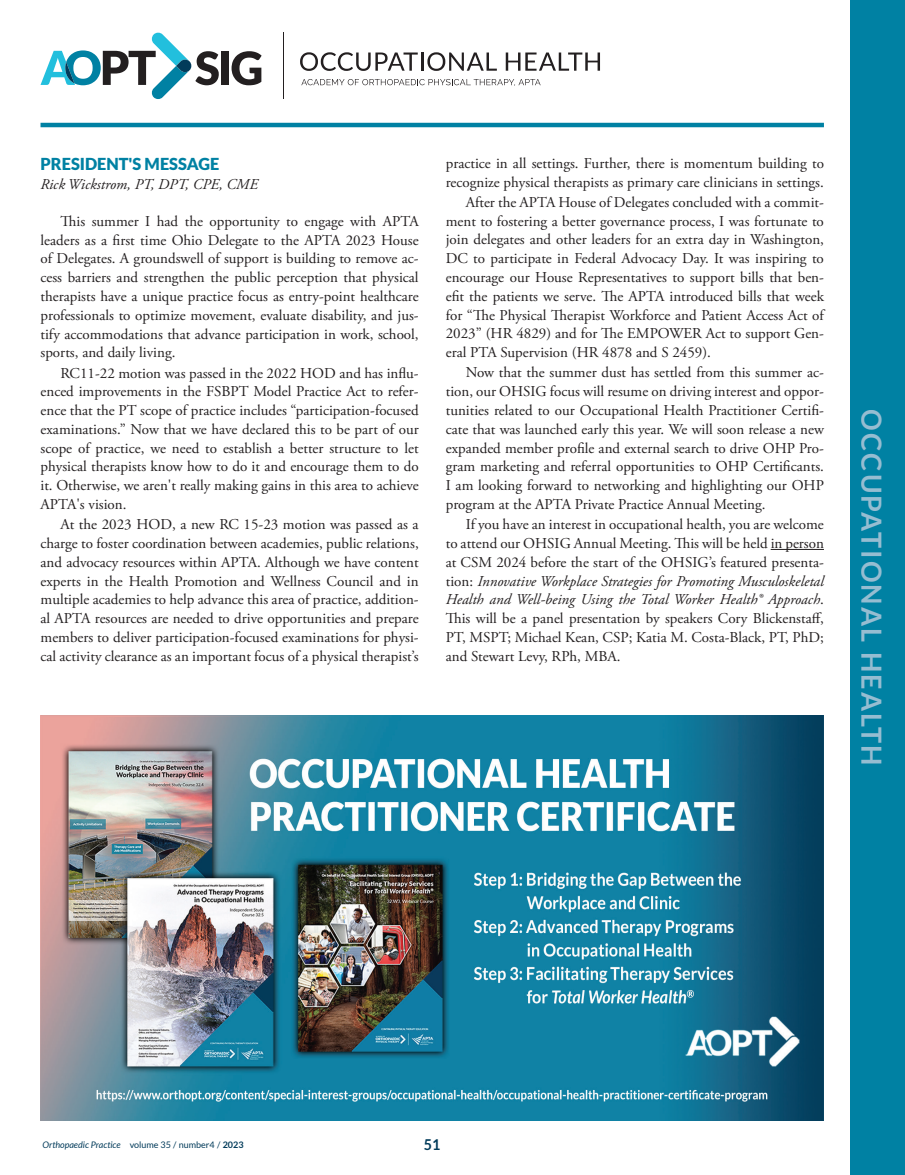
<style>
.page{position:relative;width:905px;height:1175px;background:#fff}
.page>*{position:absolute;margin:0;border:0;box-sizing:border-box;transform-origin:0 0}
.t1{font:700 27.75px "Lato";letter-spacing:.08em;color:#96bdd1}
.t2{font:900 16.5px "Lato";color:#0081a3}
.t3{font:15px/18.8px "Adobe Garamond Pro";color:#231f20;text-align:justify}
.t4{font:italic 15px "Adobe Garamond Pro";color:#231f20}
.t5{font:700 15px "Lato";color:#023b5a;scale:.95 1}
.t6{font:italic 9px "Lato";color:#023b5a}
.s1{font-style:italic}
.s2{font-style:normal}
.s3{font-weight:700;font-style:normal}
</style>
<div class="page">
<div style="left:850px;top:0;width:54px;height:1174px;background:#0081a3"></div>
<svg style="left:300px;top:52px;width:197px;height:19px"></svg>
<svg style="left:505px;top:52px;width:95px;height:19px"></svg>
<div style="left:221px;top:52px;width:8px;height:33px;background:#231f20"></div>
<svg style="left:231px;top:51px;width:30px;height:34px"></svg>
<hr style="left:283px;top:33px;width:1px;height:66px;background:#231f20">
<svg style="left:40px;top:33px;width:179px;height:66px"></svg>
<svg style="left:301px;top:79px;width:239px;height:7px"></svg>
<hr style="left:770px;top:549px;width:53px;height:1px;background:#231f20">
<hr style="left:40px;top:123px;width:784px;height:4px;background:#0081a3">
<img style="left:40px;top:716px;width:784px;height:404px">
<p class="t2" style="left:40px;top:154px;width:180px">PRESIDENT'S MESSAGE</p>
<p class="t4" style="left:40px;top:175px;width:219px">Rick Wickstrom, PT, DPT, CPE, CME</p>
<p class="t3" style="left:40px;top:212px;width:380px;text-indent:20px">This summer I had the opportunity to engage with APTA leaders as a first time Ohio Delegate to the APTA 2023 House of Delegates. A groundswell of support is building to remove ac&shy;cess barriers and strengthen the public perception that physical therapists have a unique practice focus as entry-point healthcare professionals to optimize movement, evaluate disability, and jus&shy;tify accommodations that advance participation in work, school, sports, and daily living.</p>
<p class="t3" style="left:40px;top:364px;width:380px;text-indent:20px">RC11-22 motion was passed in the 2022 HOD and has influ&shy;enced improvements in the FSBPT Model Practice Act to refer&shy;ence that the PT scope of practice includes “participation-focused examinations.” Now that we have declared this to be part of our scope of practice, we need to establish a better structure to let physical therapists know how to do it and encourage them to do it. Otherwise, we aren't really making gains in this area to achieve APTA's vision.</p>
<p class="t3" style="left:40px;top:515px;width:380px;text-indent:20px">At the 2023 HOD, a new RC 15-23 motion was passed as a charge to foster coordination between academies, public relations, and advocacy resources within APTA. Although we have content experts in the Health Promotion and Wellness Council and in multiple academies to help advance this area of practice, addition&shy;al APTA resources are needed to drive opportunities and prepare members to deliver participation-focused examinations for physi&shy;cal activity clearance as an important focus of a physical therapist’s</p>
<p class="t3" style="left:446px;top:154px;width:380px">practice in all settings. Further, there is momentum building to recognize physical therapists as primary care clinicians in settings.</p>
<p class="t3" style="left:446px;top:193px;width:380px;text-indent:20px">After the APTA House of Delegates concluded with a commit&shy;ment to fostering a better governance process, I was fortunate to join delegates and other leaders for an extra day in Washington, DC to participate in Federal Advocacy Day. It was inspiring to encourage our House Representatives to support bills that ben&shy;efit the patients we serve. The APTA introduced bills that week for “The Physical Therapist Workforce and Patient Access Act of 2023” (HR 4829) and for The EMPOWER Act to support Gen&shy;eral PTA Supervision (HR 4878 and S 2459).</p>
<p class="t3" style="left:446px;top:364px;width:380px;text-indent:20px">Now that the summer dust has settled from this summer ac&shy;tion, our OHSIG focus will resume on driving interest and oppor&shy;tunities related to our Occupational Health Practitioner Certifi&shy;cate that was launched early this year. We will soon release a new expanded member profile and external search to drive OHP Pro&shy;gram marketing and referral opportunities to OHP Certificants.<br>I am looking forward to networking and highlighting our OHP program at the APTA Private Practice Annual Meeting.</p>
<p class="t3" style="left:446px;top:515px;width:380px;text-indent:20px">If you have an interest in occupational health, you are welcome to attend our OHSIG Annual Meeting. This will be held in person at CSM 2024 before the start of the OHSIG’s featured presenta&shy;tion: <span class="s1">Innovative Workplace Strategies for Promoting Musculoskeletal Health and Well-being Using the Total Worker Health® Approach</span>.<br>This will be a panel presentation by speakers Cory Blickenstaff, PT, MSPT; Michael Kean, CSP; Katia M. Costa-Black, PT, PhD; and Stewart Levy, RPh, MBA.</p>
<h1 class="t1" style="left:887px;top:409px;width:358px;rotate:90deg">OCCUPATIONAL HEALTH</h1>
<p class="t6" style="left:43px;top:1139px;width:202px">Orthopaedic Practice <span class="s2">volume 35 / number4 /</span> <span class="s3">2023</span></p>
<p class="t5" style="left:424px;top:1135px;width:19px">51</p>
</div>
